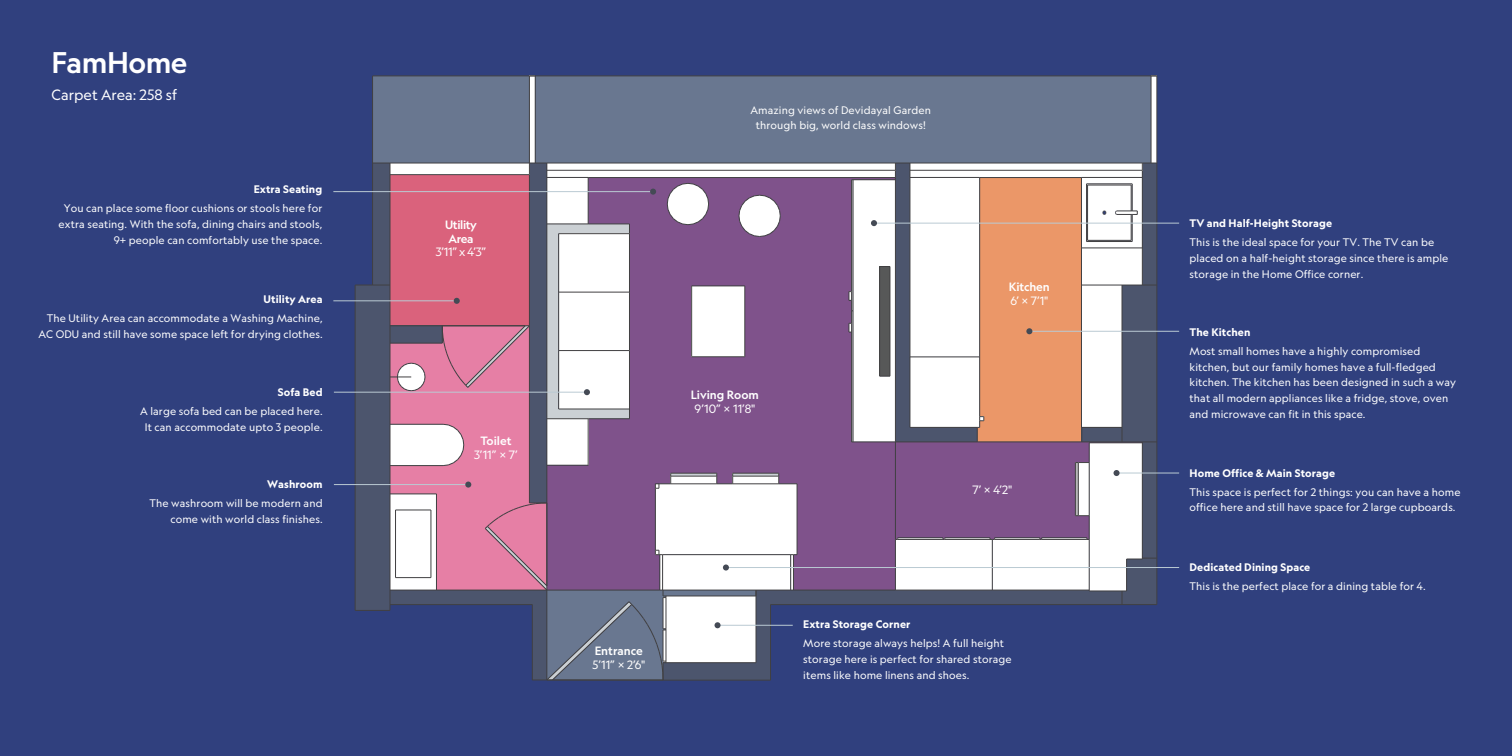
<style>
.page{position:relative;width:1512px;height:756px;background:#30407e}
.page>*{position:absolute;margin:0;border:0;box-sizing:border-box;transform-origin:0 0}
.t1{font:500 28.6px "Geograph";letter-spacing:-.02em;color:#fff}
.t2{font:14.3px "Geograph";color:#fff}
.t3{font:11.6px "Geograph";letter-spacing:-.005em;color:#fff}
.t4{font:500 11.6px "Geograph";letter-spacing:-.01em;color:#fff}
.t5{font:500 11.6px/13.9px "Geograph";letter-spacing:-.03em;color:#fff}
.t6{font:10.5px/15.8px "Geograph";letter-spacing:.01em;color:#fff}
.t7{font:700 10.5px "Geograph";letter-spacing:.01em;color:#fff}
</style>
<div class="page">
<hr style="left:333px;top:191px;width:320px;height:1px;background:#bacad3">
<hr style="left:333px;top:301px;width:124px;height:1px;background:#bacad3">
<hr style="left:334px;top:392px;width:253px;height:1px;background:#bacad3">
<hr style="left:334px;top:484px;width:134px;height:1px;background:#bacad3">
<hr style="left:873px;top:223px;width:306px;height:1px;background:#bacad3">
<hr style="left:1028px;top:331px;width:151px;height:1px;background:#bacad3">
<hr style="left:1116px;top:473px;width:63px;height:1px;background:#bacad3">
<hr style="left:725px;top:567px;width:454px;height:1px;background:#bacad3">
<svg style="left:355px;top:76px;width:803px;height:605px;background:#9a86a0"></svg>
<h1 class="t1" style="left:52px;top:44px;width:137px">FamHome</h1>
<h2 class="t2" style="left:52px;top:86px;width:127px">Carpet Area: 258 sf</h2>
<p class="t7" style="left:254px;top:183px;width:70px">Extra Seating</p>
<p class="t6" style="left:59px;top:200px;width:265px;text-align:right">You can place some floor cushions or stools here for extra seating. With the sofa, dining chairs and stools,<br>9+ people can comfortably use the space.</p>
<p class="t7" style="left:264px;top:292px;width:61px">Utility Area</p>
<p class="t6" style="left:38px;top:310px;width:286px;text-align:right">The Utility Area can accommodate a Washing Machine,<br>AC ODU and still have some space left for drying clothes.</p>
<p class="t7" style="left:278px;top:385px;width:46px">Sofa Bed</p>
<p class="t6" style="left:140px;top:403px;width:184px;text-align:center">A large sofa bed can be placed here.<br>It can accommodate upto 3 people.</p>
<p class="t7" style="left:267px;top:477px;width:57px">Washroom</p>
<p class="t6" style="left:150px;top:495px;width:175px;text-align:right">The washroom will be modern and come with world class finishes.</p>
<p class="t5" style="left:445px;top:217px;width:33px">Utility<br>Area</p>
<p class="t3" style="left:436px;top:245px;width:52px">3’11” x 4’3”</p>
<p class="t4" style="left:480px;top:433px;width:33px">Toilet</p>
<p class="t3" style="left:474px;top:447px;width:46px">3’11” × 7’</p>
<p class="t6" style="left:750px;top:102px;width:182px;text-align:center">Amazing views of Devidayal Garden through big, world class windows!</p>
<p class="t4" style="left:691px;top:387px;width:70px">Living Room</p>
<p class="t3" style="left:695px;top:401px;width:62px">9’10” × 11’8"</p>
<p class="t4" style="left:1009px;top:280px;width:43px">Kitchen</p>
<p class="t3" style="left:1010px;top:294px;width:39px">6’ × 7’1"</p>
<p class="t3" style="left:972px;top:483px;width:41px">7’ × 4’2"</p>
<p class="t4" style="left:595px;top:643px;width:50px">Entrance</p>
<p class="t3" style="left:592px;top:657px;width:54px">5’11” × 2’6"</p>
<p class="t7" style="left:803px;top:618px;width:109px">Extra Storage Corner</p>
<p class="t6" style="left:803px;top:635px;width:210px">More storage always helps! A full height storage here is perfect for shared storage items like home linens and shoes.</p>
<p class="t7" style="left:1190px;top:217px;width:144px">TV and Half-Height Storage</p>
<p class="t6" style="left:1190px;top:234px;width:260px">This is the ideal space for your TV. The TV can be placed on a half-height storage since there is ample storage in the Home Office corner.</p>
<p class="t7" style="left:1190px;top:325px;width:62px">The Kitchen</p>
<p class="t6" style="left:1190px;top:343px;width:268px">Most small homes have a highly compromised kitchen, but our family homes have a full-fledged kitchen. The kitchen has been designed in such a way that all modern appliances like a fridge, stove, oven and microwave can fit in this space.</p>
<p class="t7" style="left:1190px;top:466px;width:147px">Home Office &amp; Main Storage</p>
<p class="t6" style="left:1190px;top:484px;width:272px">This space is perfect for 2 things: you can have a home office here and still have space for 2 large cupboards.</p>
<p class="t7" style="left:1190px;top:560px;width:122px">Dedicated Dining Space</p>
<p class="t6" style="left:1190px;top:578px;width:238px">This is the perfect place for a dining table for 4.</p>
</div>
